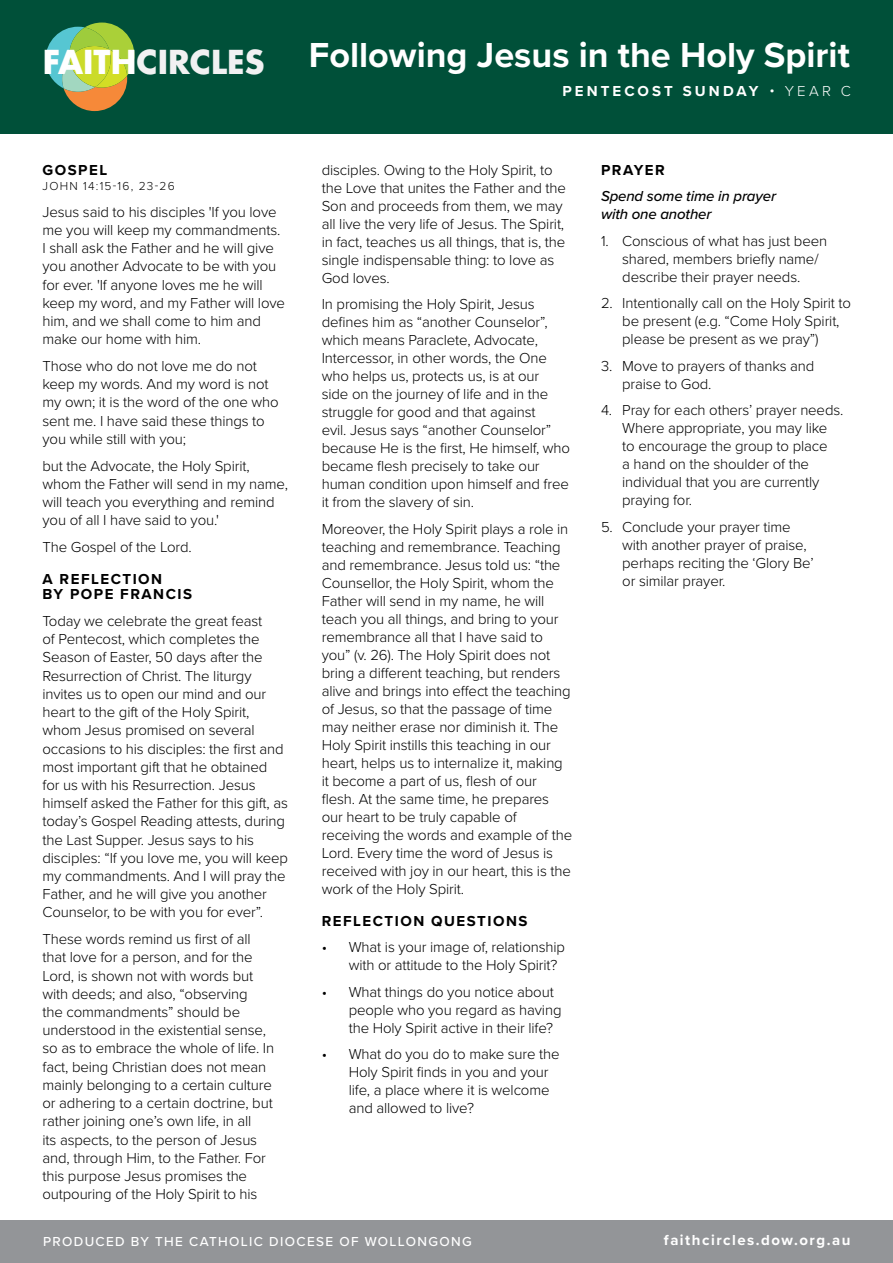
<style>
.page{position:relative;width:893px;height:1263px;background:#fff}
.page>*{position:absolute;margin:0;border:0;box-sizing:border-box;transform-origin:0 0}
.t1{font:700 36px "Proxima Nova";color:#fff}
.t2{font:700 32.1px "Futura Std";color:#f1f1f2}
.t3{font:300 15px/18px "Proxima Nova";letter-spacing:-.01em;color:#000}
.t4{font:700 15px/15.1px "Proxima Nova";letter-spacing:.1em;color:#000}
.t5{font:italic 500 15px/18px "Proxima Nova";letter-spacing:-.01em;color:#000}
.t6{font:700 15px "Proxima Nova";letter-spacing:.1em;color:#fff}
.t7{font:700 15px "Proxima Nova";letter-spacing:.205em;color:#fff}
.t8{font:300 15px "Proxima Nova";color:#fff}
.t9{font:500 13.5px "Proxima Nova";letter-spacing:.1em;color:#fff}
.t10{font:300 12px "Proxima Nova";letter-spacing:.1em;color:#000}
.s1{color:#fff}
</style>
<div class="page">
<div style="left:0;top:0;width:893px;height:134px;background:#005039"></div>
<div style="left:0;top:1220px;width:893px;height:43px;background:#939598"></div>
<svg style="left:46px;top:23px;width:88px;height:88px"></svg>
<h2 class="t2" style="left:43px;top:41px;width:223px"><span class="s1">FAITH</span>CIRCLES</h2>
<h1 class="t1" style="left:309px;top:28px;width:542px">Following Jesus in the Holy Spirit</h1>
<p class="t7" style="left:562px;top:80px;width:198px">PENTECOST SUNDAY</p>
<p class="t8" style="left:769px;top:80px;width:83px">• YEAR C</p>
<p class="t4" style="left:43px;top:162px;width:66px">GOSPEL</p>
<p class="t10" style="left:43px;top:177px;width:134px">JOHN 14:15-16, 23-26</p>
<p class="t3" style="left:43px;top:202px;width:244px">Jesus said to his disciples 'If you love me you will keep my commandments.<br>I shall ask the Father and he will give you another Advocate to be with you for ever. 'If anyone loves me he will keep my word, and my Father will love him, and we shall come to him and make our home with him.</p>
<p class="t3" style="left:43px;top:356px;width:238px">Those who do not love me do not keep my words. And my word is not my own; it is the word of the one who sent me. I have said these things to you while still with you;</p>
<p class="t3" style="left:43px;top:456px;width:247px">but the Advocate, the Holy Spirit, whom the Father will send in my name, will teach you everything and remind you of all I have said to you.'</p>
<p class="t3" style="left:43px;top:537px;width:151px">The Gospel of the Lord.</p>
<p class="t4" style="left:43px;top:571px;width:151px">A REFLECTION<br>BY POPE FRANCIS</p>
<p class="t3" style="left:43px;top:611px;width:247px">Today we celebrate the great feast<br>of Pentecost, which completes the Season of Easter, 50 days after the Resurrection of Christ. The liturgy invites us to open our mind and our heart to the gift of the Holy Spirit, whom Jesus promised on several occasions to his disciples: the first and most important gift that he obtained<br>for us with his Resurrection. Jesus himself asked the Father for this gift, as today’s Gospel Reading attests, during the Last Supper. Jesus says to his disciples: “If you love me, you will keep my commandments. And I will pray the Father, and he will give you another Counselor, to be with you for ever”.</p>
<p class="t3" style="left:43px;top:929px;width:233px">These words remind us first of all that love for a person, and for the Lord, is shown not with words but with deeds; and also, “observing<br>the commandments” should be understood in the existential sense, so as to embrace the whole of life. In fact, being Christian does not mean mainly belonging to a certain culture or adhering to a certain doctrine, but rather joining one’s own life, in all<br>its aspects, to the person of Jesus and, through Him, to the Father. For this purpose Jesus promises the outpouring of the Holy Spirit to his</p>
<p class="t3" style="left:322px;top:160px;width:246px">disciples. Owing to the Holy Spirit, to the Love that unites the Father and the Son and proceeds from them, we may all live the very life of Jesus. The Spirit, in fact, teaches us all things, that is, the single indispensable thing: to love as God loves.</p>
<p class="t3" style="left:322px;top:294px;width:250px">In promising the Holy Spirit, Jesus defines him as “another Counselor”, which means Paraclete, Advocate, Intercessor, in other words, the One who helps us, protects us, is at our<br>side on the journey of life and in the struggle for good and that against<br>evil. Jesus says “another Counselor” because He is the first, He himself, who became flesh precisely to take our human condition upon himself and free it from the slavery of sin.</p>
<p class="t3" style="left:322px;top:519px;width:252px">Moreover, the Holy Spirit plays a role in teaching and remembrance. Teaching and remembrance. Jesus told us: “the Counsellor, the Holy Spirit, whom the Father will send in my name, he will teach you all things, and bring to your remembrance all that I have said to you” (v. 26). The Holy Spirit does not bring a different teaching, but renders alive and brings into effect the teaching of Jesus, so that the passage of time may neither erase nor diminish it. The Holy Spirit instills this teaching in our heart, helps us to internalize it, making it become a part of us, flesh of our flesh. At the same time, he prepares our heart to be truly capable of receiving the words and example of the Lord. Every time the word of Jesus is received with joy in our heart, this is the work of the Holy Spirit.</p>
<p class="t4" style="left:322px;top:913px;width:207px">REFLECTION QUESTIONS</p>
<p class="t3" style="left:349px;top:937px;width:218px;text-indent:-27px">• What is your image of, relationship with or attitude to the Holy Spirit?</p>
<p class="t3" style="left:349px;top:982px;width:214px;text-indent:-27px">• What things do you notice about people who you regard as having the Holy Spirit active in their life?</p>
<p class="t3" style="left:349px;top:1044px;width:212px;text-indent:-27px">• What do you do to make sure the<br>Holy Spirit finds in you and your life, a place where it is welcome and allowed to live?</p>
<p class="t4" style="left:601px;top:162px;width:65px">PRAYER</p>
<p class="t5" style="left:601px;top:187px;width:177px">Spend some time in prayer with one another</p>
<p class="t3" style="left:622px;top:231px;width:206px;text-indent:-21px">1. Conscious of what has just been shared, members briefly name/ describe their prayer needs.</p>
<p class="t3" style="left:622px;top:294px;width:230px;text-indent:-21px">2. Intentionally call on the Holy Spirit to be present (e.g. “Come Holy Spirit, please be present as we pray”)</p>
<p class="t3" style="left:622px;top:356px;width:194px;text-indent:-21px">3. Move to prayers of thanks and praise to God.</p>
<p class="t3" style="left:622px;top:401px;width:223px;text-indent:-21px">4. Pray for each others’ prayer needs.<br>Where appropriate, you may like to encourage the group to place<br>a hand on the shoulder of the individual that you are currently praying for.</p>
<p class="t3" style="left:622px;top:517px;width:193px;text-indent:-21px">5. Conclude your prayer time with another prayer of praise, perhaps reciting the ‘Glory Be’ or similar prayer.</p>
<p class="t9" style="left:43px;top:1232px;width:430px">PRODUCED BY THE CATHOLIC DIOCESE OF WOLLONGONG</p>
<p class="t6" style="left:664px;top:1228px;width:188px">faithcircles.dow.org.au</p>
</div>
